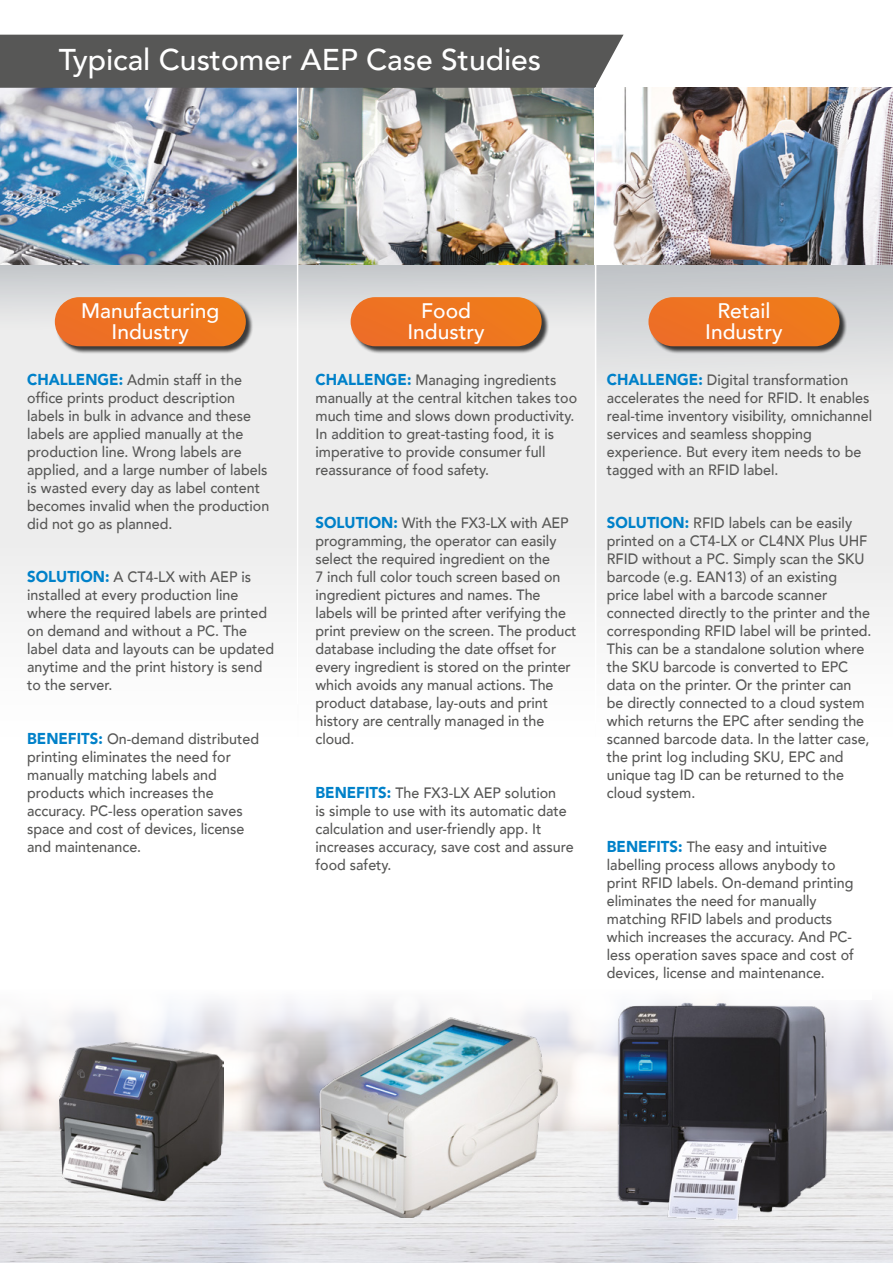
<style>
.page{position:relative;width:893px;height:1263px;background:#fff}
.page>*{position:absolute;margin:0;border:0;box-sizing:border-box;transform-origin:0 0}
.t1{font:500 30px "Avenir";color:#fff}
.t2{font:500 21px/21px "Avenir";color:#fff;text-align:center}
.t3{font:500 15px/18px "Avenir";color:#575756;scale:.95 1}
.s1{font-weight:900;font-size:15.75px;color:#0081c9}
</style>
<div class="page">
<img style="left:0;top:1001px;width:892px;height:262px">
<svg style="left:0;top:264px;width:297px;height:350px"></svg>
<svg style="left:596px;top:124px;width:297px;height:502px"></svg>
<img style="left:0;top:88px;width:297px;height:176px">
<svg style="left:298px;top:264px;width:297px;height:350px"></svg>
<img style="left:298px;top:88px;width:297px;height:176px">
<img style="left:596px;top:87px;width:296px;height:177px">
<div style="left:0;top:35px;width:624px;height:53px;background:#575756"></div>
<div style="left:56px;top:298px;width:197px;height:56px;background:#000;opacity:.75"></div>
<div style="left:55px;top:297px;width:191px;height:49px;background:#ee7521;border-radius:25px"></div>
<div style="left:650px;top:298px;width:197px;height:56px;background:#000;opacity:.75"></div>
<div style="left:648px;top:297px;width:191px;height:49px;background:#ee7521;border-radius:25px"></div>
<div style="left:352px;top:298px;width:197px;height:56px;background:#000;opacity:.75"></div>
<div style="left:351px;top:297px;width:191px;height:49px;background:#ee7521;border-radius:25px"></div>
<img style="left:599px;top:1001px;width:245px;height:227px">
<img style="left:60px;top:1042px;width:164px;height:158px">
<img style="left:316px;top:1015px;width:248px;height:203px">
<h1 class="t1" style="left:59px;top:34px;width:484px">Typical Customer AEP Case Studies</h1>
<h2 class="t2" style="left:81px;top:299px;width:140px">Manufacturing<br>Industry</h2>
<h2 class="t2" style="left:705px;top:299px;width:79px">Retail<br>Industry</h2>
<h2 class="t2" style="left:407px;top:299px;width:79px">Food<br>Industry</h2>
<p class="t3" style="left:316px;top:370px;width:277px"><span class="s1">CHALLENGE:</span> Managing ingredients manually at the central kitchen takes too much time and slows down productivity.<br>In addition to great-tasting food, it is imperative to provide consumer full reassurance of food safety.</p>
<p class="t3" style="left:316px;top:513px;width:276px"><span class="s1">SOLUTION:</span> With the FX3-LX with AEP programming, the operator can easily select the required ingredient on the<br>7 inch full color touch screen based on ingredient pictures and names. The labels will be printed after verifying the print preview on the screen. The product database including the date offset for every ingredient is stored on the printer which avoids any manual actions. The product database, lay-outs and print history are centrally managed in the cloud.</p>
<p class="t3" style="left:27px;top:370px;width:256px"><span class="s1">CHALLENGE:</span> Admin staff in the office prints product description labels in bulk in advance and these labels are applied manually at the production line. Wrong labels are applied, and a large number of labels is wasted every day as label content becomes invalid when the production did not go as planned.</p>
<p class="t3" style="left:27px;top:567px;width:261px"><span class="s1">SOLUTION:</span> A CT4-LX with AEP is installed at every production line where the required labels are printed on demand and without a PC. The label data and layouts can be updated anytime and the print history is send to the server.</p>
<p class="t3" style="left:607px;top:370px;width:281px"><span class="s1">CHALLENGE:</span> Digital transformation accelerates the need for RFID. It enables real-time inventory visibility, omnichannel services and seamless shopping experience. But every item needs to be tagged with an RFID label.</p>
<p class="t3" style="left:607px;top:513px;width:280px"><span class="s1">SOLUTION:</span> RFID labels can be easily printed on a CT4-LX or CL4NX Plus UHF RFID without a PC. Simply scan the SKU barcode (e.g. EAN13) of an existing price label with a barcode scanner connected directly to the printer and the corresponding RFID label will be printed.<br>This can be a standalone solution where the SKU barcode is converted to EPC data on the printer. Or the printer can be directly connected to a cloud system which returns the EPC after sending the scanned barcode data. In the latter case, the print log including SKU, EPC and unique tag ID can be returned to the cloud system.</p>
<p class="t3" style="left:607px;top:837px;width:262px"><span class="s1">BENEFITS:</span> The easy and intuitive labelling process allows anybody to print RFID labels. On-demand printing eliminates the need for manually matching RFID labels and products which increases the accuracy. And PC&shy;less operation saves space and cost of devices, license and maintenance.</p>
<p class="t3" style="left:27px;top:729px;width:246px"><span class="s1">BENEFITS:</span> On-demand distributed printing eliminates the need for manually matching labels and products which increases the accuracy. PC-less operation saves space and cost of devices, license and maintenance.</p>
<p class="t3" style="left:316px;top:783px;width:273px"><span class="s1">BENEFITS:</span> The FX3-LX AEP solution<br>is simple to use with its automatic date calculation and user-friendly app. It increases accuracy, save cost and assure food safety.</p>
</div>
